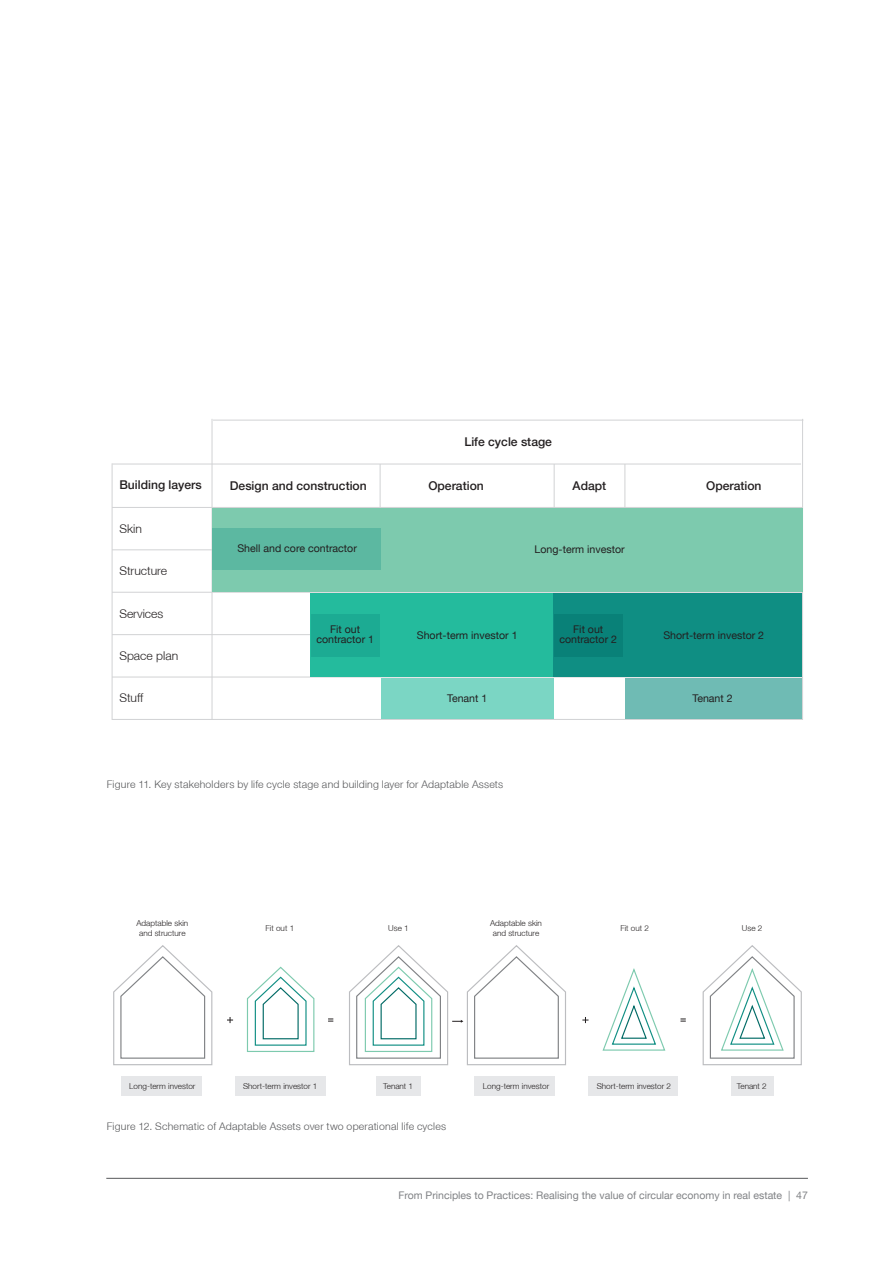
<style>
.page{position:relative;width:893px;height:1263px;background:#fff}
.page>*{position:absolute;margin:0;border:0;box-sizing:border-box;transform-origin:0 0}
.t1{font:500 12.15px "Helvetica Neue LT";color:#231f20}
.t2{font:300 12.15px "Helvetica Neue LT";color:#231f20}
.t3{font:10.65px/10.6px "Helvetica Neue LT";color:#231f20;text-align:center}
.t4{font:300 10.5px "Helvetica Neue LT";letter-spacing:.02em;color:#57585a}
.t5{font:10.5px "Helvetica Neue LT";color:#808285}
.t6{font:300 8.1px/9.3px "Helvetica Neue LT";color:#231f20;text-align:center}
</style>
<div class="page">
<hr style="left:106px;top:1178px;width:702px;height:1px;background:#57585a">
<hr style="left:112px;top:507px;width:691px;height:1px;background:#d1d2d4">
<hr style="left:112px;top:549px;width:691px;height:1px;background:#d1d2d4">
<hr style="left:112px;top:464px;width:689px;height:1px;background:#d1d2d4">
<hr style="left:213px;top:420px;width:590px;height:1px;background:#d1d2d4">
<hr style="left:212px;top:419px;width:1px;height:301px;background:#d1d2d4">
<hr style="left:802px;top:419px;width:1px;height:301px;background:#d1d2d4">
<hr style="left:112px;top:463px;width:1px;height:257px;background:#d1d2d4">
<hr style="left:112px;top:592px;width:691px;height:1px;background:#d1d2d4">
<hr style="left:112px;top:634px;width:691px;height:1px;background:#d1d2d4">
<hr style="left:112px;top:677px;width:691px;height:1px;background:#d1d2d4">
<hr style="left:112px;top:719px;width:691px;height:1px;background:#d1d2d4">
<div style="left:213px;top:508px;width:168px;height:84px;background:#7dcaae"></div>
<div style="left:311px;top:593px;width:243px;height:83px;background:#24bb9d"></div>
<div style="left:381px;top:678px;width:173px;height:41px;background:#7bd6c4"></div>
<div style="left:626px;top:678px;width:176px;height:41px;background:#6fbbb4"></div>
<div style="left:311px;top:614px;width:68px;height:42px;background:#1cab93"></div>
<div style="left:554px;top:593px;width:248px;height:83px;background:#0f8e83"></div>
<div style="left:554px;top:614px;width:68px;height:42px;background:#098178"></div>
<div style="left:212px;top:528px;width:168px;height:42px;background:#5cb8a1"></div>
<hr style="left:380px;top:464px;width:1px;height:44px;background:#d1d2d4">
<hr style="left:554px;top:464px;width:1px;height:51px;background:#d1d2d4">
<hr style="left:624px;top:464px;width:1px;height:123px;background:#d1d2d4">
<div style="left:381px;top:508px;width:422px;height:84px;background:#7dcaae"></div>
<div style="left:121px;top:1076px;width:81px;height:19px;background:#e6e7e9"></div>
<div style="left:235px;top:1076px;width:91px;height:19px;background:#e6e7e9"></div>
<div style="left:376px;top:1076px;width:44px;height:19px;background:#e6e7e9"></div>
<div style="left:475px;top:1076px;width:80px;height:19px;background:#e6e7e9"></div>
<div style="left:588px;top:1076px;width:90px;height:19px;background:#e6e7e9"></div>
<div style="left:731px;top:1076px;width:43px;height:19px;background:#e6e7e9"></div>
<svg style="left:113px;top:945px;width:100px;height:121px"></svg>
<svg style="left:246px;top:966px;width:69px;height:86px"></svg>
<svg style="left:227px;top:1017px;width:6px;height:6px"></svg>
<svg style="left:328px;top:1019px;width:5px;height:3px"></svg>
<svg style="left:349px;top:945px;width:217px;height:121px"></svg>
<svg style="left:702px;top:945px;width:100px;height:121px"></svg>
<svg style="left:602px;top:968px;width:64px;height:83px"></svg>
<svg style="left:582px;top:1017px;width:6px;height:6px"></svg>
<svg style="left:680px;top:1019px;width:6px;height:3px"></svg>
<h1 class="t1" style="left:464px;top:435px;width:89px">Life cycle stage</h1>
<h1 class="t1" style="left:119px;top:477px;width:84px">Building layers</h1>
<h1 class="t1" style="left:230px;top:479px;width:138px">Design and construction</h1>
<h1 class="t1" style="left:428px;top:479px;width:57px">Operation</h1>
<h1 class="t1" style="left:573px;top:479px;width:35px">Adapt</h1>
<h1 class="t1" style="left:706px;top:479px;width:57px">Operation</h1>
<h1 class="t2" style="left:119px;top:521px;width:24px">Skin</h1>
<h1 class="t2" style="left:119px;top:563px;width:49px">Structure</h1>
<h1 class="t2" style="left:119px;top:606px;width:45px">Services</h1>
<h1 class="t2" style="left:119px;top:648px;width:60px">Space plan</h1>
<h1 class="t2" style="left:119px;top:690px;width:25px">Stuff</h1>
<h2 class="t3" style="left:237px;top:542px;width:121px">Shell and core contractor</h2>
<h2 class="t3" style="left:535px;top:544px;width:92px">Long-term investor</h2>
<h2 class="t3" style="left:316px;top:623px;width:59px">Fit out contractor 1</h2>
<h2 class="t3" style="left:559px;top:623px;width:59px">Fit out contractor 2</h2>
<h2 class="t3" style="left:417px;top:630px;width:102px">Short-term investor 1</h2>
<h2 class="t3" style="left:663px;top:630px;width:102px">Short-term investor 2</h2>
<h2 class="t3" style="left:447px;top:692px;width:42px">Tenant 1</h2>
<h2 class="t3" style="left:692px;top:692px;width:42px">Tenant 2</h2>
<p class="t4" style="left:107px;top:778px;width:398px">Figure 11. Key stakeholders by life cycle stage and building layer for Adaptable Assets</p>
<p class="t6" style="left:136px;top:919px;width:53px">Adaptable skin and structure</p>
<p class="t6" style="left:490px;top:919px;width:53px">Adaptable skin and structure</p>
<p class="t6" style="left:266px;top:923px;width:30px">Fit out 1</p>
<p class="t6" style="left:388px;top:923px;width:22px">Use 1</p>
<p class="t6" style="left:620px;top:923px;width:30px">Fit out 2</p>
<p class="t6" style="left:742px;top:923px;width:22px">Use 2</p>
<p class="t6" style="left:129px;top:1081px;width:68px">Long-term investor</p>
<p class="t6" style="left:243px;top:1081px;width:76px">Short-term investor 1</p>
<p class="t6" style="left:383px;top:1081px;width:32px">Tenant 1</p>
<p class="t6" style="left:483px;top:1081px;width:68px">Long-term investor</p>
<p class="t6" style="left:597px;top:1081px;width:76px">Short-term investor 2</p>
<p class="t6" style="left:737px;top:1081px;width:32px">Tenant 2</p>
<p class="t4" style="left:107px;top:1120px;width:341px">Figure 12. Schematic of Adaptable Assets over two operational life cycles</p>
<p class="t5" style="left:398px;top:1188px;width:411px">From Principles to Practices: Realising the value of circular economy in real estate | 47</p>
</div>
